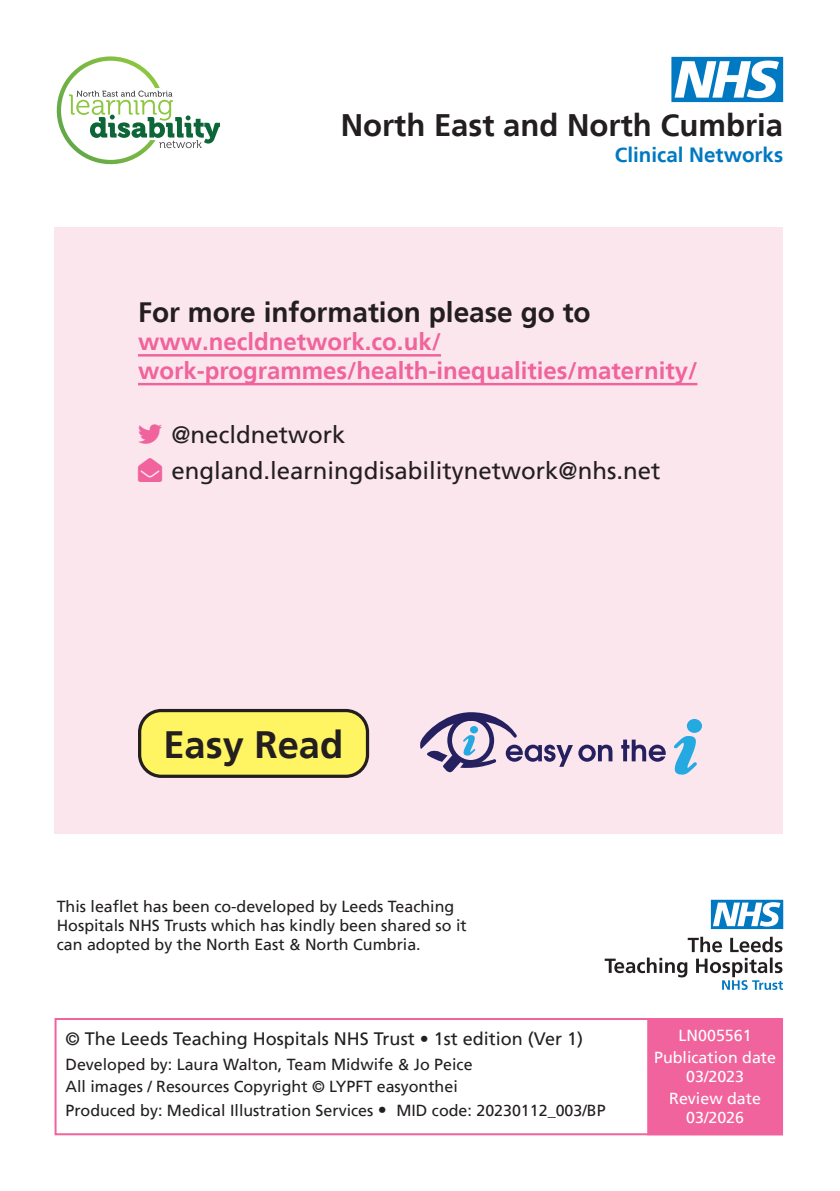
<style>
.page{position:relative;width:840px;height:1191px;background:#fff}
.page>*{position:absolute;margin:0;border:0;box-sizing:border-box;transform-origin:0 0}
.Back_cover_Box_Text{font:700 38px "Frutiger LT";color:#231f20}
.t1{font:700 31px "Frutiger LT";color:#231f20}
.Main_Headings{font:700 28px "Frutiger LT";color:#231f20}
.Main_Headings-2{font:700 24px/28.8px "Frutiger LT";color:#f0639c}
.Body_Text{font:24px "Frutiger LT";color:#231f20}
.t2{font:700 20.6px "Frutiger LT";color:#0079c2}
.Back_cover_Box_Text-2{font:18px "Frutiger LT";color:#231f20}
.Back_cover_Box_Text-3{font:16px/19.2px "Frutiger LT";color:#231f20}
.Back_cover_Box_Text-4{font:16px "Frutiger LT";color:#fff}
.s1{color:#f0639c}
.s2{font-size:18px}
</style>
<div class="page">
<div style="left:54px;top:227px;width:728px;height:606px;background:#fce6ed"></div>
<svg style="left:674px;top:736px;width:22px;height:39px"></svg>
<div style="left:686px;top:719px;width:15px;height:14px;background:#24aae1;border-radius:50%"></div>
<svg style="left:578px;top:744px;width:34px;height:17px"></svg>
<svg style="left:621px;top:739px;width:44px;height:22px"></svg>
<svg style="left:420px;top:712px;width:152px;height:61px"></svg>
<svg style="left:469px;top:726px;width:8px;height:7px"></svg>
<hr style="left:138px;top:354px;width:303px;height:2px;background:#f0639c">
<hr style="left:138px;top:383px;width:559px;height:2px;background:#f0639c">
<svg style="left:56px;top:56px;width:164px;height:109px"></svg>
<div style="left:139px;top:710px;width:228px;height:66px;background:#fff461;border-radius:22px"></div>
<div style="left:138px;top:709px;width:231px;height:69px;border:3px solid #231f20;border-radius:22px"></div>
<svg style="left:671px;top:57px;width:111px;height:45px"></svg>
<svg style="left:604px;top:936px;width:178px;height:54px"></svg>
<svg style="left:710px;top:899px;width:72px;height:30px"></svg>
<div style="left:54px;top:1018px;width:728px;height:117px;border:2px solid #f0639c"></div>
<div style="left:647px;top:1018px;width:135px;height:117px;background:#f0639c"></div>
<p class="t1" style="left:340px;top:107px;width:443px">North East and North Cumbria</p>
<p class="t2" style="left:614px;top:143px;width:170px">Clinical Networks</p>
<p class="Main_Headings" style="left:138px;top:295px;width:454px">For more information please go to</p>
<p class="Main_Headings-2" style="left:138px;top:328px;width:560px">www.necldnetwork.co.uk/ work-programmes/health-inequalities/maternity/</p>
<p class="Body_Text" style="left:138px;top:420px;width:209px"><span class="s1">▼▼▼</span> @necldnetwork</p>
<p class="Body_Text" style="left:138px;top:456px;width:524px"><span class="s1">■❖●□■</span> england.learningdisabilitynetwork@nhs.net</p>
<p class="Back_cover_Box_Text" style="left:163px;top:722px;width:181px">Easy Read</p>
<p class="Back_cover_Box_Text-3" style="left:57px;top:897px;width:411px">This leaflet has been co-developed by Leeds Teaching<br>Hospitals NHS Trusts which has kindly been shared so it can adopted by the North East &amp; North Cumbria.</p>
<p class="Back_cover_Box_Text-2" style="left:65px;top:1028px;width:519px">© The Leeds Teaching Hospitals NHS Trust • 1st edition (Ver 1)</p>
<p class="Back_cover_Box_Text-3" style="left:65px;top:1055px;width:408px">Developed by: Laura Walton, Team Midwife &amp; Jo Peice</p>
<p class="Back_cover_Box_Text-3" style="left:65px;top:1077px;width:393px">All images / Resources Copyright © LYPFT easyonthei</p>
<p class="Back_cover_Box_Text-3" style="left:65px;top:1100px;width:541px">Produced by: Medical Illustration Services <span class="s2">•</span> MID code: 20230112_003/BP</p>
<p class="Back_cover_Box_Text-4" style="left:678px;top:1025px;width:74px">LN005561</p>
<p class="Back_cover_Box_Text-4" style="left:653px;top:1047px;width:123px">Publication date</p>
<p class="Back_cover_Box_Text-4" style="left:685px;top:1066px;width:59px">03/2023</p>
<p class="Back_cover_Box_Text-4" style="left:669px;top:1088px;width:93px">Review date</p>
<p class="Back_cover_Box_Text-4" style="left:685px;top:1108px;width:59px">03/2026</p>
</div>
